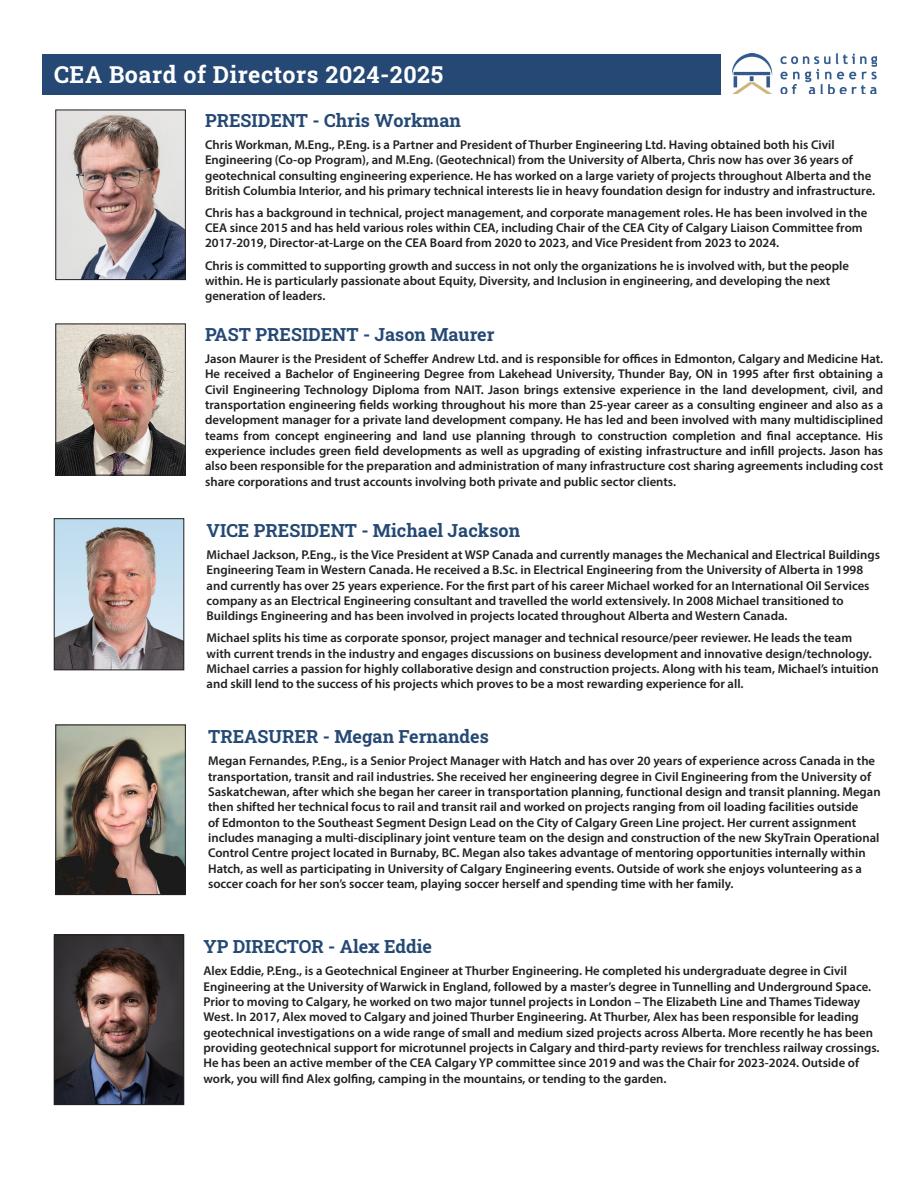
<style>
.page{position:relative;width:918px;height:1188px;background:#fff}
.page>*{position:absolute;margin:0;border:0;box-sizing:border-box;transform-origin:0 0}
.t1{font:700 23.25px "Roboto Slab";letter-spacing:.025em;color:#fff}
.t2{font:700 18px "Roboto Slab";color:#254974}
.t3{font:600 12.75px/15.3px "Myriad Pro";color:#231f20}
</style>
<div class="page">
<div style="left:42px;top:54px;width:678px;height:41px;background:#254974"></div>
<img style="left:732px;top:54px;width:145px;height:40px">
<img style="left:58px;top:326px;width:126px;height:147px">
<div style="left:56px;top:324px;width:130px;height:151px;border:1px solid #231f20"></div>
<img style="left:58px;top:112px;width:126px;height:166px">
<div style="left:56px;top:110px;width:130px;height:170px;border:1px solid #231f20"></div>
<img style="left:56px;top:937px;width:126px;height:166px">
<div style="left:54px;top:935px;width:130px;height:170px;border:1px solid #231f20"></div>
<img style="left:56px;top:520px;width:126px;height:148px">
<div style="left:54px;top:518px;width:130px;height:152px;border:1px solid #231f20"></div>
<img style="left:58px;top:727px;width:126px;height:166px">
<div style="left:56px;top:725px;width:130px;height:170px;border:1px solid #231f20"></div>
<p class="t1" style="left:54px;top:59px;width:391px">CEA Board of Directors 2024-2025</p>
<p class="t2" style="left:205px;top:108px;width:257px">PRESIDENT - Chris Workman</p>
<p class="t3" style="left:205px;top:137px;width:671px">Chris Workman, M.Eng., P.Eng. is a Partner and President of Thurber Engineering Ltd. Having obtained both his Civil Engineering (Co-op Program), and M.Eng. (Geotechnical) from the University of Alberta, Chris now has over 36 years of geotechnical consulting engineering experience. He has worked on a large variety of projects throughout Alberta and the British Columbia Interior, and his primary technical interests lie in heavy foundation design for industry and infrastructure.</p>
<p class="t3" style="left:205px;top:205px;width:664px">Chris has a background in technical, project management, and corporate management roles. He has been involved in the<br>CEA since 2015 and has held various roles within CEA, including Chair of the CEA City of Calgary Liaison Committee from<br>2017-2019, Director-at-Large on the CEA Board from 2020 to 2023, and Vice President from 2023 to 2024.</p>
<p class="t3" style="left:205px;top:257px;width:646px">Chris is committed to supporting growth and success in not only the organizations he is involved with, but the people within. He is particularly passionate about Equity, Diversity, and Inclusion in engineering, and developing the next generation of leaders.</p>
<p class="t2" style="left:205px;top:322px;width:291px">PAST PRESIDENT - Jason Maurer</p>
<p class="t3" style="left:205px;top:351px;width:680px;text-align:justify">Jason Maurer is the President of Scheffer Andrew Ltd. and is responsible for offices in Edmonton, Calgary and Medicine Hat.<br>He received a Bachelor of Engineering Degree from Lakehead University, Thunder Bay, ON in 1995 after first obtaining a Civil Engineering Technology Diploma from NAIT. Jason brings extensive experience in the land development, civil, and transportation engineering fields working throughout his more than 25-year career as a consulting engineer and also as a development manager for a private land development company. He has led and been involved with many multidisciplined teams from concept engineering and land use planning through to construction completion and final acceptance. His experience includes green field developments as well as upgrading of existing infrastructure and infill projects. Jason has also been responsible for the preparation and administration of many infrastructure cost sharing agreements including cost share corporations and trust accounts involving both private and public sector clients.</p>
<p class="t2" style="left:207px;top:518px;width:315px">VICE PRESIDENT - Michael Jackson</p>
<p class="t3" style="left:207px;top:547px;width:675px">Michael Jackson, P.Eng., is the Vice President at WSP Canada and currently manages the Mechanical and Electrical Buildings Engineering Team in Western Canada. He received a B.Sc. in Electrical Engineering from the University of Alberta in 1998 and currently has over 25 years experience. For the first part of his career Michael worked for an International Oil Services company as an Electrical Engineering consultant and travelled the world extensively. In 2008 Michael transitioned to Buildings Engineering and has been involved in projects located throughout Alberta and Western Canada.</p>
<p class="t3" style="left:207px;top:630px;width:674px">Michael splits his time as corporate sponsor, project manager and technical resource/peer reviewer. He leads the team with current trends in the industry and engages discussions on business development and innovative design/technology.<br>Michael carries a passion for highly collaborative design and construction projects. Along with his team, Michael’s intuition and skill lend to the success of his projects which proves to be a most rewarding experience for all.</p>
<p class="t2" style="left:208px;top:724px;width:282px">TREASURER - Megan Fernandes</p>
<p class="t3" style="left:208px;top:753px;width:674px">Megan Fernandes, P.Eng., is a Senior Project Manager with Hatch and has over 20 years of experience across Canada in the transportation, transit and rail industries. She received her engineering degree in Civil Engineering from the University of Saskatchewan, after which she began her career in transportation planning, functional design and transit planning. Megan then shifted her technical focus to rail and transit rail and worked on projects ranging from oil loading facilities outside<br>of Edmonton to the Southeast Segment Design Lead on the City of Calgary Green Line project. Her current assignment includes managing a multi-disciplinary joint venture team on the design and construction of the new SkyTrain Operational Control Centre project located in Burnaby, BC. Megan also takes advantage of mentoring opportunities internally within Hatch, as well as participating in University of Calgary Engineering events. Outside of work she enjoys volunteering as a soccer coach for her son’s soccer team, playing soccer herself and spending time with her family.</p>
<p class="t2" style="left:203px;top:934px;width:230px">YP DIRECTOR - Alex Eddie</p>
<p class="t3" style="left:203px;top:963px;width:678px">Alex Eddie, P.Eng., is a Geotechnical Engineer at Thurber Engineering. He completed his undergraduate degree in Civil Engineering at the University of Warwick in England, followed by a master’s degree in Tunnelling and Underground Space.<br>Prior to moving to Calgary, he worked on two major tunnel projects in London – The Elizabeth Line and Thames Tideway West. In 2017, Alex moved to Calgary and joined Thurber Engineering. At Thurber, Alex has been responsible for leading geotechnical investigations on a wide range of small and medium sized projects across Alberta. More recently he has been providing geotechnical support for microtunnel projects in Calgary and third-party reviews for trenchless railway crossings.<br>He has been an active member of the CEA Calgary YP committee since 2019 and was the Chair for 2023-2024. Outside of work, you will find Alex golfing, camping in the mountains, or tending to the garden.</p>
</div>
